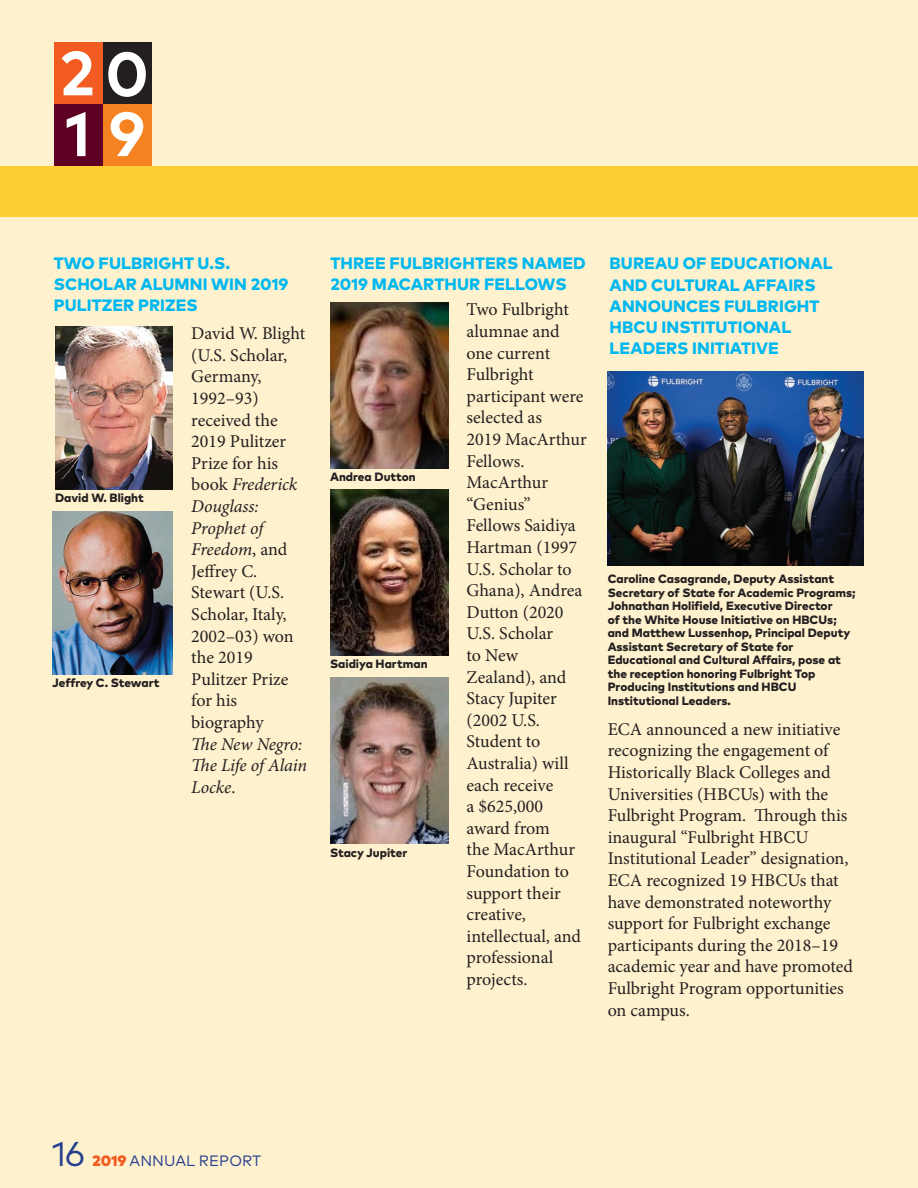
<style>
.page{position:relative;width:918px;height:1188px;background:#fef1ce}
.page>*{position:absolute;margin:0;border:0;box-sizing:border-box;transform-origin:0 0}
.t1{font:700 62.25px/60.4px "Mark Pro";color:#fff}
.t2{font:34.35px "Mark Pro";color:#253f8e}
.t3{font:18px/21.6px "Minion Pro";color:#231f20}
.t4{font:italic 18px/21.6px "Minion Pro";letter-spacing:-.01em;color:#231f20}
.t5{font:800 16.5px/21.1px "Mark Pro";letter-spacing:.005em;color:#00b8f0}
.t6{font:15px "Mark Pro";letter-spacing:.005em;color:#253f8e}
.t7{font:800 12px/13.5px "Mark Pro";color:#231f20}
.s1{font-style:italic}
.s2{font-style:normal}
.s3{font-weight:900;color:#f25b21}
</style>
<div class="page">
<div style="left:54px;top:42px;width:49px;height:62px;background:#f25b21"></div>
<div style="left:103px;top:42px;width:48px;height:62px;background:#231f20"></div>
<div style="left:54px;top:104px;width:50px;height:62px;background:#5d0023"></div>
<div style="left:103px;top:104px;width:48px;height:62px;background:#f58220"></div>
<div style="left:0;top:166px;width:918px;height:51px;background:#fecd33"></div>
<img style="left:55px;top:326px;width:118px;height:163px">
<img style="left:52px;top:512px;width:121px;height:163px">
<img style="left:330px;top:302px;width:118px;height:167px">
<img style="left:330px;top:489px;width:118px;height:167px">
<img style="left:330px;top:677px;width:118px;height:167px">
<img style="left:608px;top:372px;width:255px;height:193px">
<h1 class="t1" style="left:60px;top:38px;width:91px">20<br>1 9</h1>
<p class="t5" style="left:54px;top:251px;width:236px">TWO FULBRIGHT U.S.<br>SCHOLAR ALUMNI WIN 2019<br>PULITZER PRIZES</p>
<p class="t5" style="left:330px;top:251px;width:257px">THREE FULBRIGHTERS NAMED<br>2019 MACARTHUR FELLOWS</p>
<p class="t5" style="left:610px;top:251px;width:225px">BUREAU OF EDUCATIONAL<br>AND CULTURAL AFFAIRS<br>ANNOUNCES FULBRIGHT<br>HBCU INSTITUTIONAL<br>LEADERS INITIATIVE</p>
<p class="t3" style="left:467px;top:299px;width:122px">Two Fulbright alumnae and one current<br>Fulbright participant were selected as<br>2019 MacArthur<br>Fellows.<br>MacArthur “Genius”<br>Fellows Saidiya<br>Hartman (1997<br>U.S. Scholar to<br>Ghana), Andrea<br>Dutton (2020<br>U.S. Scholar<br>to New<br>Zealand), and<br>Stacy Jupiter (2002 U.S.<br>Student to<br>Australia) will each receive<br>a $625,000 award from<br>the MacArthur<br>Foundation to support their creative, intellectual, and professional projects.</p>
<p class="t3" style="left:191px;top:323px;width:115px">David W. Blight (U.S. Scholar,<br>Germany,<br>1992–93) received the<br>2019 Pulitzer<br>Prize for his book <span class="s1">Frederick<br>Douglass:<br>Prophet of<br>Freedom</span>, and<br>Jeffrey C.<br>Stewart (U.S.<br>Scholar, Italy,<br>2002–03) won the 2019<br>Pulitzer Prize for his biography</p>
<p class="t4" style="left:191px;top:734px;width:117px">The New Negro:<br>The Life of Alain<br>Locke<span class="s2">.</span></p>
<p class="t7" style="left:330px;top:469px;width:87px">Andrea Dutton</p>
<p class="t7" style="left:55px;top:490px;width:90px">David W. Blight</p>
<p class="t7" style="left:608px;top:571px;width:249px">Caroline Casagrande, Deputy Assistant Secretary of State for Academic Programs; Johnathan Holifield, Executive Director<br>of the White House Initiative on HBCUs; and Matthew Lussenhop, Principal Deputy Assistant Secretary of State for Educational and Cultural Affairs, pose at the reception honoring Fulbright Top Producing Institutions and HBCU Institutional Leaders.</p>
<p class="t7" style="left:330px;top:656px;width:99px">Saidiya Hartman</p>
<p class="t7" style="left:52px;top:675px;width:109px">Jeffrey C. Stewart</p>
<p class="t3" style="left:608px;top:718px;width:247px">ECA announced a new initiative recognizing the engagement of<br>Historically Black Colleges and<br>Universities (HBCUs) with the<br>Fulbright Program. Through this inaugural “Fulbright HBCU<br>Institutional Leader” designation,<br>ECA recognized 19 HBCUs that have demonstrated noteworthy support for Fulbright exchange participants during the 2018–19 academic year and have promoted<br>Fulbright Program opportunities on campus.</p>
<p class="t7" style="left:330px;top:845px;width:79px">Stacy Jupiter</p>
<h2 class="t2" style="left:52px;top:1128px;width:35px">16</h2>
<p class="t6" style="left:92px;top:1149px;width:171px"><span class="s3">2019</span> ANNUAL REPORT</p>
</div>
